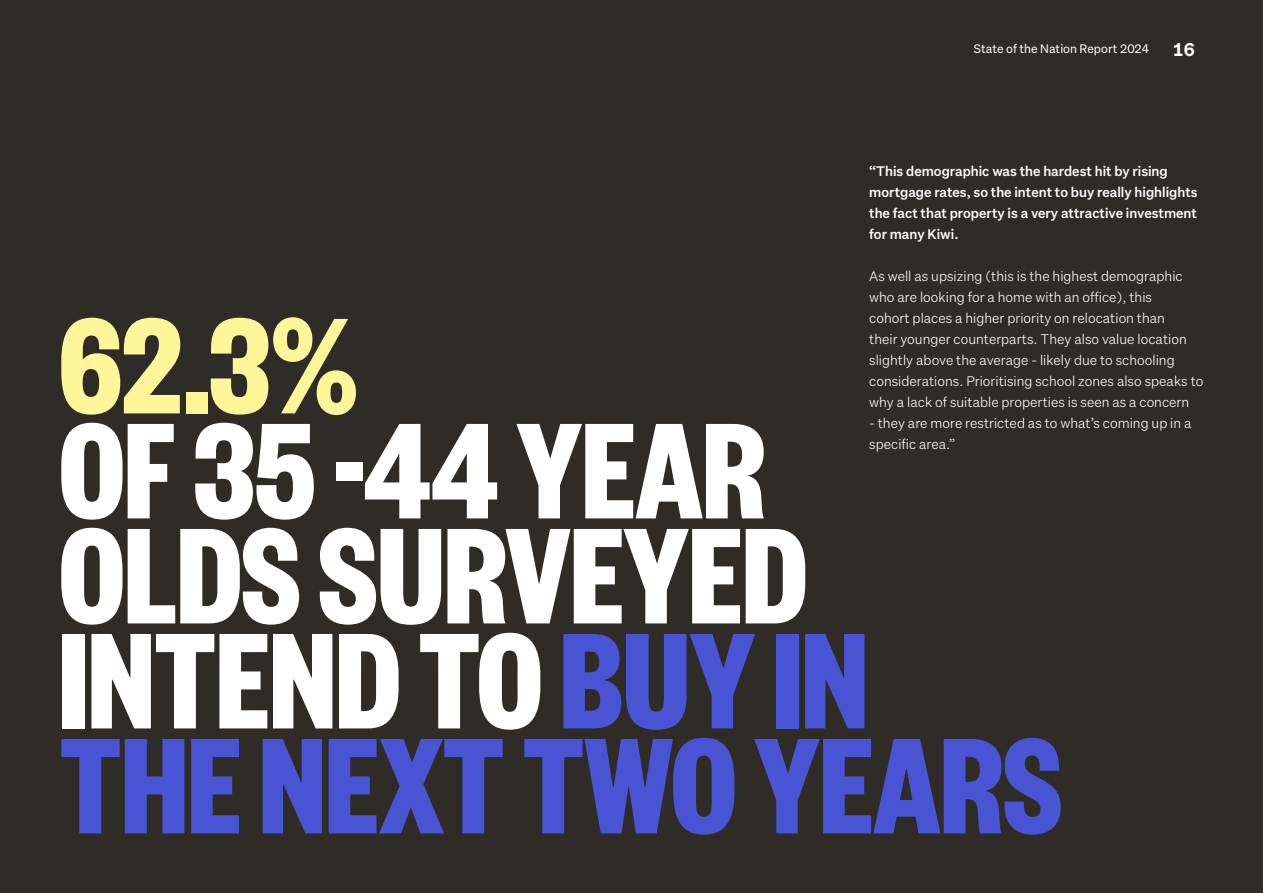
<style>
.page{position:relative;width:1263px;height:893px;background:#fff}
.page>*{position:absolute;margin:0;border:0;box-sizing:border-box;transform-origin:0 0}
.Lead{font:700 150px "Founders Grotesk X Cond";color:#fff}
.Lead-2{font:700 150px "Founders Grotesk X Cond";color:#4854d3}
.Lead-3{font:700 150px "Founders Grotesk X Cond";color:#fff599}
.t1{font:700 18px "Story Sans";color:#fff}
._2018_Intro_White{font:300 13.5px/21px "Story Sans";color:#fff}
._2018_Intro_White-2{font:500 13.5px/21px "Story Sans";color:#fff}
.t2{font:12px "Story Sans";color:#fff}
.s1{color:#4854d3}
</style>
<div class="page">
<div style="left:0;top:0;width:1263px;height:98px;background:#2f2c28"></div>
<div style="left:0;top:77px;width:1263px;height:816px;background:#2f2c28"></div>
<p class="t2" style="left:974px;top:42px;width:177px">State of the Nation Report 2024</p>
<h2 class="t1" style="left:1173px;top:37px;width:23px">16</h2>
<p class="_2018_Intro_White-2" style="left:869px;top:160px;width:330px">“This demographic was the hardest hit by rising mortgage rates, so the intent to buy really highlights the fact that property is a very attractive investment for many Kiwi.</p>
<p class="_2018_Intro_White" style="left:869px;top:266px;width:336px">As well as upsizing (this is the highest demographic who are looking for a home with an office), this<br>cohort places a higher priority on relocation than<br>their younger counterparts. They also value location slightly above the average - likely due to schooling considerations. Prioritising school zones also speaks to why a lack of suitable properties is seen as a concern</p>
<p class="_2018_Intro_White" style="left:869px;top:413px;width:324px">- they are more restricted as to what’s coming up in a specific area.”</p>
<p class="Lead-3" style="left:60px;top:272px;width:301px">62.3%</p>
<p class="Lead" style="left:60px;top:377px;width:707px">OF 35 -44 YEAR</p>
<p class="Lead" style="left:60px;top:482px;width:749px">OLDS SURVEYED</p>
<p class="Lead" style="left:60px;top:587px;width:810px">INTEND TO <span class="s1">BUY IN</span></p>
<p class="Lead-2" style="left:60px;top:692px;width:1004px">THE NEXT TWO YEARS</p>
</div>
